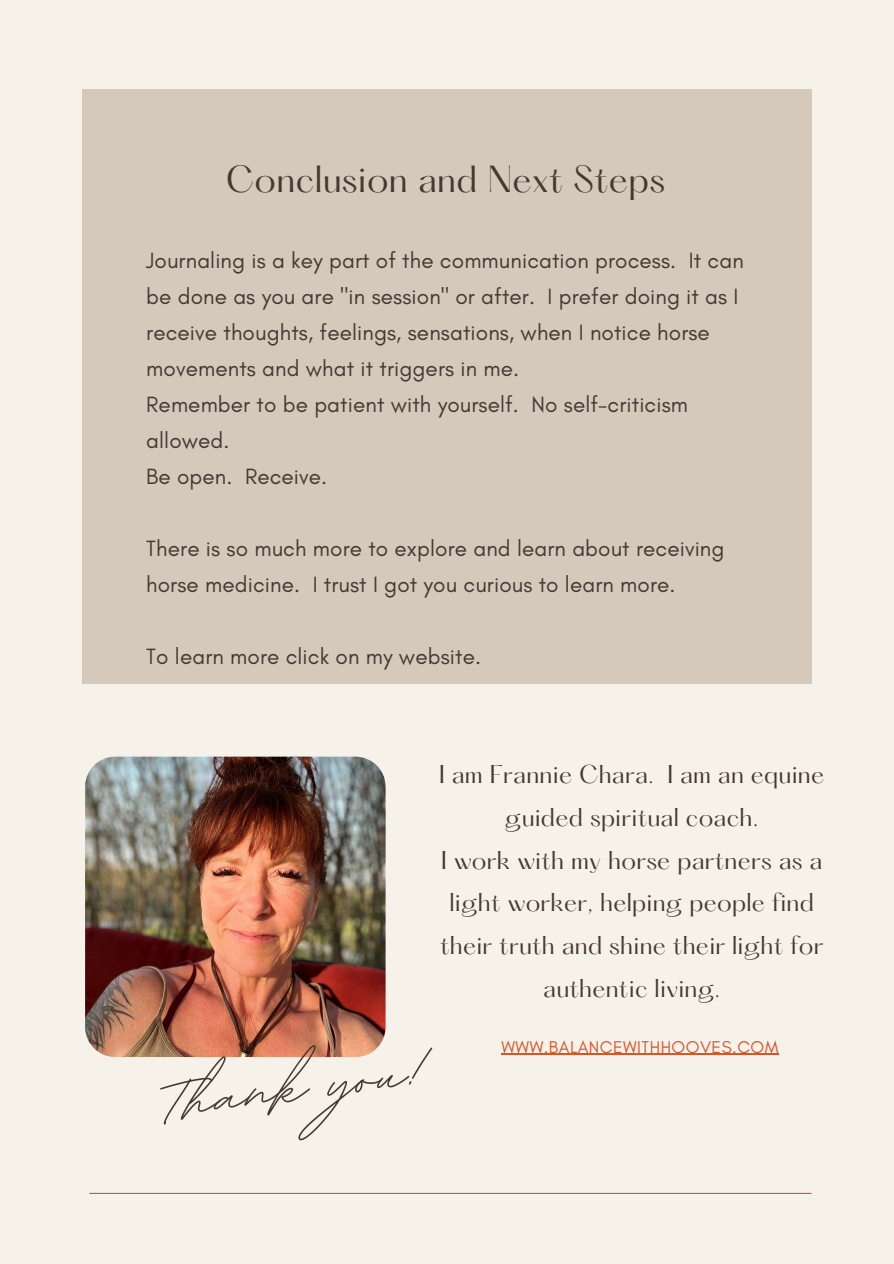
<style>
.page{position:relative;width:894px;height:1264px;background:#fff}
.page>*{position:absolute;margin:0;border:0;box-sizing:border-box;transform-origin:0 0}
.t1{font:700 100.8px "BD Script";color:#443a31}
.t2{font:33px "Hatton";letter-spacing:.01em;color:#443a31}
.t3{font:22.5px/36px "Glacial Indifference";letter-spacing:.005em;color:#443a31}
.t4{font:22.5px/42.8px "Hatton";letter-spacing:.01em;color:#443a31;text-align:center}
.t5{font:17.4px "Glacial Indifference";letter-spacing:.03em;color:#d85528}
</style>
<div class="page">
<div style="left:0;top:0;width:893px;height:1263px;background:#f6f2ea"></div>
<div style="left:82px;top:89px;width:729px;height:595px;background:#d4c9bb"></div>
<img style="left:85px;top:756px;width:300px;height:300px;border-radius:30px">
<hr style="left:89px;top:1192px;width:722px;height:1px;background:#d85528">
<hr style="left:501px;top:1053px;width:277px;height:1px;background:#d85528">
<h3 class="t2" style="left:226px;top:164px;width:440px">Conclusion and Next Steps</h3>
<h3 class="t3" style="left:146px;top:242px;width:599px">Journaling is a key part of the communication process. It can be done as you are "in session" or after. I prefer doing it as I receive thoughts, feelings, sensations, when I notice horse movements and what it triggers in me.<br>Remember to be patient with yourself. No self-criticism allowed.<br>Be open. Receive.</h3>
<p class="t3" style="left:146px;top:530px;width:579px">There is so much more to explore and learn about receiving horse medicine. I trust I got you curious to learn more.</p>
<h3 class="t3" style="left:146px;top:638px;width:336px">To learn more click on my website.</h3>
<h1 class="t4" style="left:439px;top:755px;width:386px">I am Frannie Chara. I am an equine guided spiritual coach.<br>I work with my horse partners as a light worker, helping people find their truth and shine their light for authentic living.</h1>
<p class="t5" style="left:501px;top:1036px;width:278px">WWW.BALANCEWITHHOOVES.COM</p>
<h3 class="t1" style="left:151px;top:1037px;width:264px;rotate:-7deg">Thank you!</h3>
</div>
